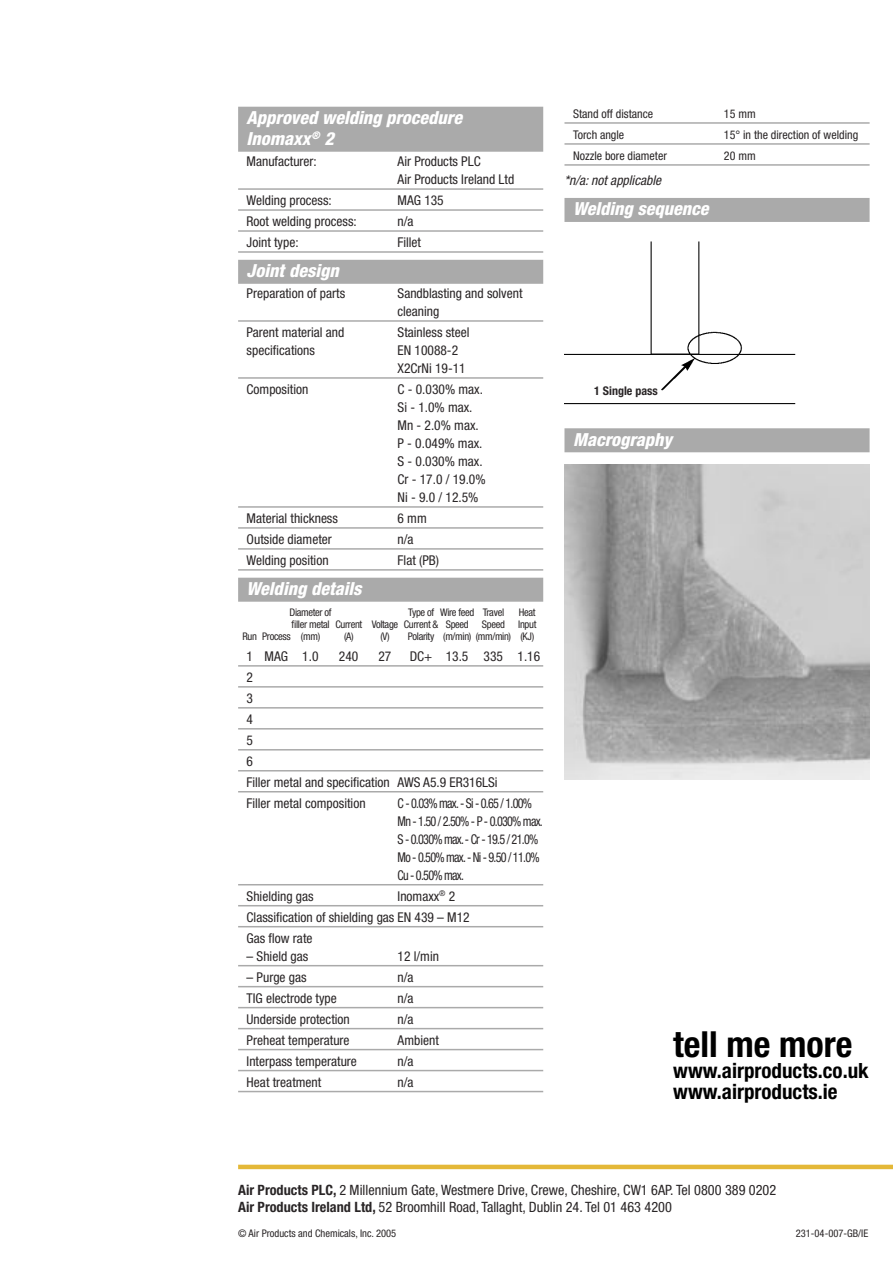
<style>
.page{position:relative;width:893px;height:1263px;background:#fff}
.page>*{position:absolute;margin:0;border:0;box-sizing:border-box;transform-origin:0 0}
.t1{font:700 condensed 36px "Helvetica Neue";color:#000}
.t2{font:700 condensed 21px/21px "Helvetica Neue";color:#000}
.t3{font:italic 800 condensed 18px/21px "Helvetica Neue";color:#fff}
.t4{font:condensed 14.25px/17.1px "Helvetica Neue";color:#292526}
.t5{font:condensed 13.5px/18px "Helvetica Neue";color:#292526}
.t6{font:condensed 13.5px/18px "Helvetica Neue";letter-spacing:-.06em;color:#292526;scale:.9 1}
.t7{font:italic condensed 13.5px "Helvetica Neue";color:#292526}
.t8{font:condensed 12px "Helvetica Neue";color:#292526}
.t9{font:700 condensed 12px "Helvetica Neue";color:#292526}
.t10{font:condensed 10.5px "Helvetica Neue";letter-spacing:-.03em;color:#292526}
.t11{font:condensed 10.5px "Helvetica Neue";color:#292526}
.s1{font-weight:700}
</style>
<div class="page">
<img style="left:564px;top:241px;width:232px;height:164px">
<hr style="left:238px;top:1165px;width:655px;height:4px;background:#e4b838">
<div style="left:238px;top:107px;width:305px;height:45px;background:#aaa"></div>
<hr style="left:238px;top:188px;width:305px;height:2px;background:#aaa">
<hr style="left:238px;top:209px;width:305px;height:2px;background:#aaa">
<hr style="left:238px;top:230px;width:305px;height:2px;background:#aaa">
<hr style="left:238px;top:251px;width:305px;height:2px;background:#aaa">
<div style="left:238px;top:260px;width:305px;height:24px;background:#aaa"></div>
<hr style="left:238px;top:320px;width:305px;height:2px;background:#aaa">
<hr style="left:238px;top:377px;width:305px;height:2px;background:#aaa">
<hr style="left:238px;top:506px;width:305px;height:2px;background:#aaa">
<hr style="left:238px;top:527px;width:305px;height:2px;background:#aaa">
<hr style="left:238px;top:548px;width:305px;height:2px;background:#aaa">
<hr style="left:238px;top:569px;width:305px;height:2px;background:#aaa">
<div style="left:238px;top:578px;width:305px;height:24px;background:#aaa"></div>
<hr style="left:238px;top:665px;width:305px;height:2px;background:#aaa">
<hr style="left:238px;top:686px;width:305px;height:2px;background:#aaa">
<hr style="left:238px;top:707px;width:305px;height:1px;background:#aaa">
<hr style="left:238px;top:728px;width:305px;height:1px;background:#aaa">
<hr style="left:238px;top:749px;width:305px;height:1px;background:#aaa">
<hr style="left:238px;top:770px;width:305px;height:1px;background:#aaa">
<hr style="left:238px;top:791px;width:305px;height:1px;background:#aaa">
<hr style="left:238px;top:884px;width:305px;height:1px;background:#aaa">
<hr style="left:238px;top:905px;width:305px;height:1px;background:#aaa">
<hr style="left:238px;top:926px;width:305px;height:1px;background:#aaa">
<hr style="left:238px;top:965px;width:305px;height:1px;background:#aaa">
<hr style="left:238px;top:986px;width:305px;height:1px;background:#aaa">
<hr style="left:238px;top:1007px;width:305px;height:1px;background:#aaa">
<hr style="left:238px;top:1028px;width:305px;height:1px;background:#aaa">
<hr style="left:238px;top:1049px;width:305px;height:1px;background:#aaa">
<hr style="left:238px;top:1070px;width:305px;height:1px;background:#aaa">
<hr style="left:238px;top:1091px;width:305px;height:1px;background:#aaa">
<hr style="left:564px;top:122px;width:306px;height:2px;background:#aaa">
<hr style="left:564px;top:143px;width:306px;height:2px;background:#aaa">
<hr style="left:564px;top:164px;width:306px;height:2px;background:#aaa">
<div style="left:564px;top:198px;width:306px;height:24px;background:#aaa"></div>
<div style="left:564px;top:428px;width:306px;height:24px;background:#aaa"></div>
<img style="left:564px;top:465px;width:306px;height:315px">
<h3 class="t3" style="left:247px;top:107px;width:217px">Approved welding procedure<br>Inomaxx<sup>®</sup> 2</h3>
<p class="t5" style="left:247px;top:152px;width:72px">Manufacturer:</p>
<p class="t5" style="left:398px;top:152px;width:118px">Air Products PLC<br>Air Products Ireland Ltd</p>
<p class="t5" style="left:247px;top:191px;width:87px">Welding process:</p>
<p class="t5" style="left:398px;top:191px;width:48px">MAG 135</p>
<p class="t5" style="left:247px;top:212px;width:112px">Root welding process:</p>
<p class="t5" style="left:398px;top:212px;width:17px">n/a</p>
<p class="t5" style="left:247px;top:233px;width:53px">Joint type:</p>
<p class="t5" style="left:398px;top:233px;width:25px">Fillet</p>
<h3 class="t3" style="left:247px;top:260px;width:94px">Joint design</h3>
<p class="t5" style="left:247px;top:284px;width:100px">Preparation of parts</p>
<p class="t5" style="left:398px;top:284px;width:126px">Sandblasting and solvent cleaning</p>
<p class="t5" style="left:247px;top:323px;width:99px">Parent material and</p>
<p class="t5" style="left:398px;top:323px;width:73px">Stainless steel</p>
<p class="t5" style="left:247px;top:341px;width:70px">specifications</p>
<p class="t5" style="left:398px;top:341px;width:70px">EN 10088-2<br>X2CrNi 19-11</p>
<p class="t5" style="left:247px;top:380px;width:63px">Composition</p>
<p class="t5" style="left:398px;top:380px;width:90px">C - 0.030% max.<br>Si - 1.0% max.<br>Mn - 2.0% max.<br>P - 0.049% max.<br>S - 0.030% max.<br>Cr - 17.0 / 19.0%<br>Ni - 9.0 / 12.5%</p>
<p class="t5" style="left:247px;top:509px;width:93px">Material thickness</p>
<p class="t5" style="left:398px;top:509px;width:31px">6 mm</p>
<p class="t5" style="left:247px;top:530px;width:87px">Outside diameter</p>
<p class="t5" style="left:398px;top:530px;width:17px">n/a</p>
<p class="t5" style="left:247px;top:551px;width:83px">Welding position</p>
<p class="t5" style="left:398px;top:551px;width:43px">Flat (PB)</p>
<h3 class="t3" style="left:247px;top:578px;width:116px">Welding details</h3>
<p class="t10" style="left:289px;top:606px;width:44px">Diameter of</p>
<p class="t10" style="left:408px;top:606px;width:98px">Type of Wire feed Travel</p>
<p class="t10" style="left:519px;top:606px;width:18px">Heat</p>
<p class="t10" style="left:292px;top:618px;width:215px">filler metal Current Voltage Current &amp; Speed Speed</p>
<p class="t10" style="left:518px;top:618px;width:20px">Input</p>
<p class="t10" style="left:242px;top:630px;width:79px">Run Process (mm)</p>
<p class="t10" style="left:344px;top:630px;width:11px">(A)</p>
<p class="t10" style="left:380px;top:630px;width:155px">(V) Polarity (m/min) (mm/min) (KJ)</p>
<p class="t5" style="left:247px;top:647px;width:73px">1 MAG 1.0</p>
<p class="t5" style="left:339px;top:647px;width:21px">240</p>
<p class="t5" style="left:378px;top:647px;width:14px">27</p>
<p class="t5" style="left:410px;top:647px;width:132px">DC+ 13.5 335 1.16</p>
<p class="t5" style="left:247px;top:666px;width:253px;line-height:21px">2<br>3<br>4<br>5<br>6<br>Filler metal and specification AWS A5.9 ER316LSi<br>Filler metal composition</p>
<p class="t6" style="left:398px;top:794px;width:163px">C - 0.03% max. - Si - 0.65 / 1.00%<br>Mn - 1.50 / 2.50% - P - 0.030% max.<br>S - 0.030% max. - Cr - 19.5 / 21.0%<br>Mo - 0.50% max. - Ni - 9.50 / 11.0%<br>Cu - 0.50% max.</p>
<p class="t5" style="left:247px;top:885px;width:225px;line-height:21px;text-indent:151px">Inomaxx<sup>®</sup> 2<br>Classification of shielding gas EN 439 – M12<br>Gas flow rate</p>
<p class="t5" style="left:247px;top:947px;width:63px">– Shield gas</p>
<p class="t5" style="left:398px;top:947px;width:43px">12 l/min</p>
<p class="t5" style="left:247px;top:968px;width:61px">– Purge gas</p>
<p class="t5" style="left:398px;top:968px;width:17px">n/a</p>
<p class="t5" style="left:247px;top:989px;width:92px">TIG electrode type</p>
<p class="t5" style="left:398px;top:989px;width:17px">n/a</p>
<p class="t5" style="left:247px;top:1010px;width:105px">Underside protection</p>
<p class="t5" style="left:398px;top:1010px;width:17px">n/a</p>
<p class="t5" style="left:247px;top:1031px;width:104px">Preheat temperature</p>
<p class="t5" style="left:398px;top:1031px;width:43px">Ambient</p>
<p class="t5" style="left:247px;top:1052px;width:112px">Interpass temperature</p>
<p class="t5" style="left:398px;top:1052px;width:17px">n/a</p>
<p class="t5" style="left:247px;top:1073px;width:76px">Heat treatment</p>
<p class="t5" style="left:398px;top:1073px;width:17px">n/a</p>
<p class="t5" style="left:247px;top:887px;width:68px">Shielding gas</p>
<p class="t8" style="left:573px;top:107px;width:82px">Stand off distance</p>
<p class="t8" style="left:724px;top:107px;width:33px">15 mm</p>
<p class="t8" style="left:573px;top:128px;width:53px">Torch angle</p>
<p class="t8" style="left:724px;top:128px;width:136px">15° in the direction of welding</p>
<p class="t8" style="left:573px;top:149px;width:95px">Nozzle bore diameter</p>
<p class="t8" style="left:724px;top:149px;width:33px">20 mm</p>
<p class="t7" style="left:564px;top:173px;width:98px">*n/a: not applicable</p>
<h3 class="t3" style="left:573px;top:198px;width:137px">Welding sequence</h3>
<p class="t9" style="left:594px;top:383px;width:65px">1 Single pass</p>
<h3 class="t3" style="left:573px;top:428px;width:101px">Macrography</h3>
<h1 class="t1" style="left:673px;top:1022px;width:181px">tell me more</h1>
<h2 class="t2" style="left:673px;top:1060px;width:197px">www.airproducts.co.uk www.airproducts.ie</h2>
<p class="t4" style="left:238px;top:1181px;width:540px"><span class="s1">Air Products PLC,</span> 2 Millennium Gate, Westmere Drive, Crewe, Cheshire, CW1 6AP. Tel 0800 389 0202<br><span class="s1">Air Products Ireland Ltd,</span> 52 Broomhill Road, Tallaght, Dublin 24. Tel 01 463 4200</p>
<p class="t11" style="left:238px;top:1228px;width:160px">© Air Products and Chemicals, Inc. 2005</p>
<p class="t11" style="left:796px;top:1228px;width:74px">231-04-007-GB/IE</p>
</div>
